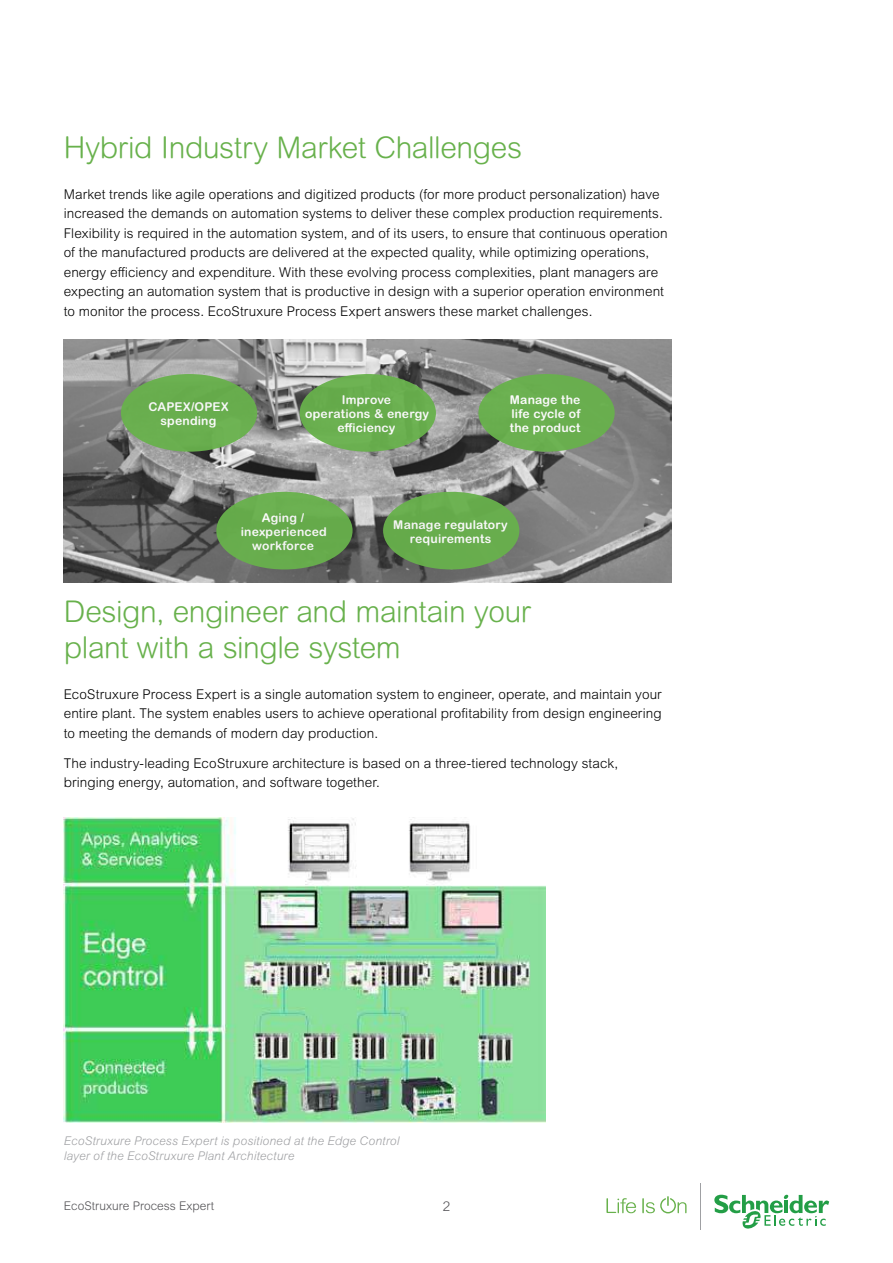
<style>
.page{position:relative;width:893px;height:1263px;background:#fff}
.page>*{position:absolute;margin:0;border:0;box-sizing:border-box;transform-origin:0 0}
.t1{font:300 30px/36px "Arial Rounded MT Pro";letter-spacing:-.01em;color:#68b14c}
.t2{font:300 13.5px/19.5px "Arial MT Pro";letter-spacing:.005em;color:#000}
.t3{font:300 13.5px "Arial MT Pro";color:#535255}
.t4{font:700 12.15px/14px "Arial Rounded MT Pro";letter-spacing:.015em;color:#fff;text-align:center}
.t5{font:italic 300 12px/14.4px "Arial MT Pro";letter-spacing:.01em;color:#9fa0a3}
.t6{font:300 12px "Arial Rounded MT Pro";color:#535255}
</style>
<div class="page">
<img style="left:64px;top:339px;width:608px;height:243px">
<div style="left:216px;top:492px;width:137px;height:77px;background:#68b14c;border-radius:50%"></div>
<div style="left:383px;top:492px;width:136px;height:77px;background:#68b14c;border-radius:50%"></div>
<div style="left:478px;top:374px;width:137px;height:78px;background:#68b14c;border-radius:50%"></div>
<div style="left:121px;top:374px;width:136px;height:78px;background:#68b14c;border-radius:50%"></div>
<div style="left:300px;top:374px;width:136px;height:78px;background:#68b14c;border-radius:50%"></div>
<img style="left:64px;top:818px;width:482px;height:304px">
<svg style="left:606px;top:1198px;width:30px;height:15px"></svg>
<svg style="left:642px;top:1196px;width:44px;height:17px"></svg>
<svg style="left:714px;top:1194px;width:115px;height:35px"></svg>
<hr style="left:700px;top:1183px;width:1px;height:46px;background:#9fa0a3">
<h1 class="t1" style="left:64px;top:131px;width:460px">Hybrid Industry Market Challenges</h1>
<p class="t2" style="left:64px;top:185px;width:605px">Market trends like agile operations and digitized products (for more product personalization) have increased the demands on automation systems to deliver these complex production requirements.<br>Flexibility is required in the automation system, and of its users, to ensure that continuous operation of the manufactured products are delivered at the expected quality, while optimizing operations, energy efficiency and expenditure. With these evolving process complexities, plant managers are expecting an automation system that is productive in design with a superior operation environment to monitor the process. EcoStruxure Process Expert answers these market challenges.</p>
<p class="t4" style="left:148px;top:400px;width:81px">CAPEX/OPEX spending</p>
<p class="t4" style="left:305px;top:393px;width:125px">Improve<br>operations &amp; energy efficiency</p>
<p class="t4" style="left:510px;top:393px;width:72px;text-align:justify">Manage the life cycle of the product</p>
<p class="t4" style="left:241px;top:511px;width:87px">Aging / inexperienced workforce</p>
<p class="t4" style="left:393px;top:518px;width:116px">Manage regulatory requirements</p>
<h1 class="t1" style="left:64px;top:595px;width:468px">Design, engineer and maintain your plant with a single system</h1>
<p class="t2" style="left:64px;top:684px;width:599px;text-align:justify">EcoStruxure Process Expert is a single automation system to engineer, operate, and maintain your entire plant. The system enables users to achieve operational profitability from design engineering to meeting the demands of modern day production.</p>
<p class="t2" style="left:64px;top:754px;width:556px">The industry-leading EcoStruxure architecture is based on a three-tiered technology stack, bringing energy, automation, and software together.</p>
<p class="t5" style="left:64px;top:1134px;width:337px">EcoStruxure Process Expert is positioned at the Edge Control layer of the EcoStruxure Plant Architecture</p>
<p class="t6" style="left:64px;top:1199px;width:152px">EcoStruxure Process Expert</p>
<p class="t3" style="left:443px;top:1198px;width:9px">2</p>
</div>
